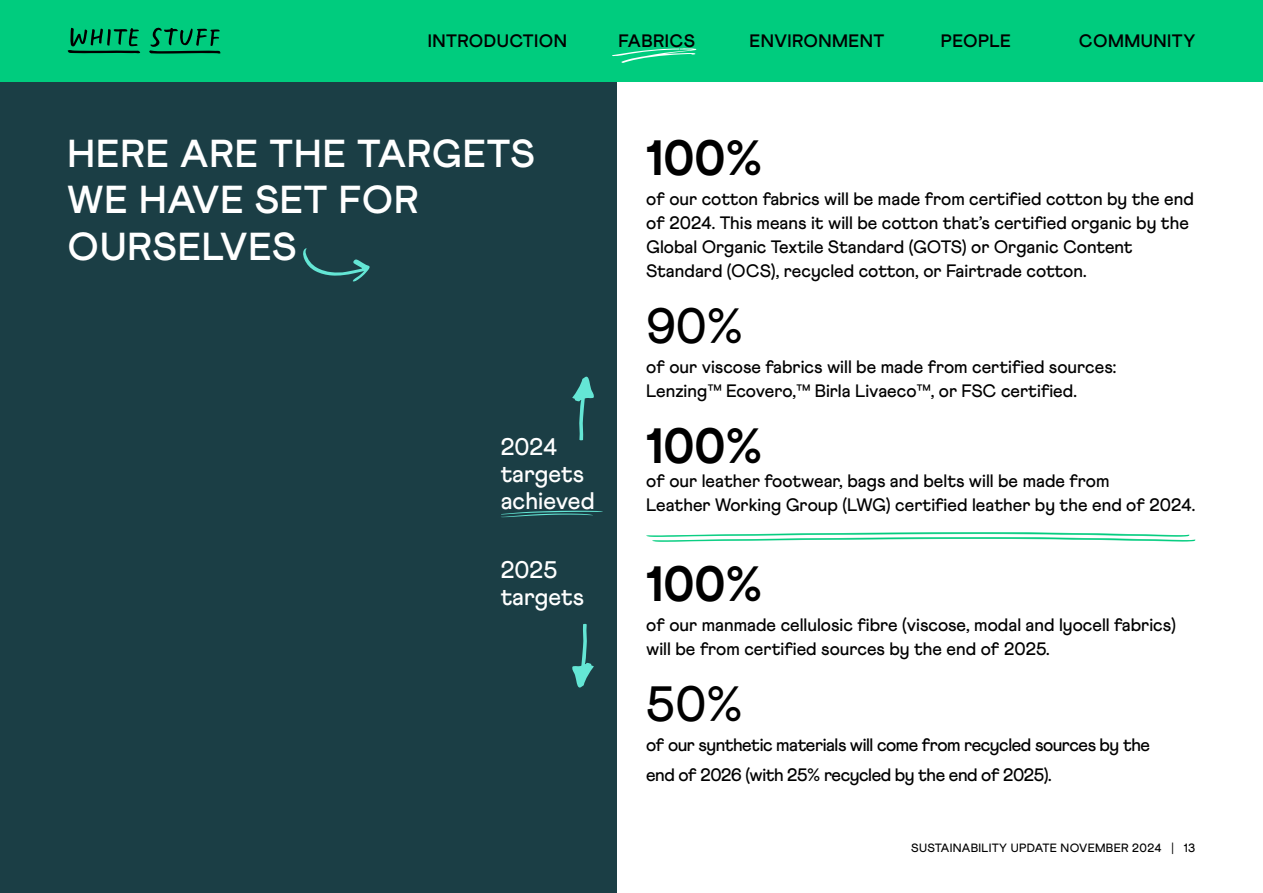
<style>
.page{position:relative;width:1263px;height:893px;background:#fff}
.page>*{position:absolute;margin:0;border:0;box-sizing:border-box;transform-origin:0 0}
.t1{font:800 49.5px "Athletics";color:#000}
.t2{font:500 49.5px "Athletics";color:#000}
.t3{font:700 39px "Athletics";letter-spacing:.025em;color:#fff}
.t4{font:500 24px/27px "Athletics";color:#fff}
.t5{font:500 18px/24px "Athletics";color:#000}
.t6{font:500 18px/30px "Athletics";letter-spacing:-.025em;color:#000}
.t7{font:700 18px "Athletics";letter-spacing:.025em;color:#000}
.t8{font:500 12px "Athletics";letter-spacing:.025em;color:#000}
</style>
<div class="page">
<div style="left:0;top:81px;width:616px;height:812px;background:#1b3e45"></div>
<div style="left:0;top:0;width:1263px;height:81px;background:#00cc7e"></div>
<svg style="left:612px;top:48px;width:84px;height:15px"></svg>
<svg style="left:68px;top:28px;width:73px;height:25px"></svg>
<svg style="left:149px;top:28px;width:71px;height:26px"></svg>
<svg style="left:303px;top:248px;width:67px;height:34px"></svg>
<svg style="left:646px;top:532px;width:549px;height:10px"></svg>
<svg style="left:572px;top:376px;width:22px;height:65px"></svg>
<svg style="left:572px;top:623px;width:22px;height:65px"></svg>
<svg style="left:501px;top:511px;width:102px;height:6px"></svg>
<p class="t7" style="left:428px;top:30px;width:141px">INTRODUCTION</p>
<p class="t7" style="left:619px;top:30px;width:78px">FABRICS</p>
<p class="t7" style="left:749px;top:30px;width:136px">ENVIRONMENT</p>
<p class="t7" style="left:941px;top:30px;width:72px">PEOPLE</p>
<p class="t7" style="left:1079px;top:30px;width:118px">COMMUNITY</p>
<p class="t3" style="left:68px;top:130px;width:468px">HERE ARE THE TARGETS</p>
<p class="t3" style="left:68px;top:177px;width:352px">WE HAVE SET FOR</p>
<p class="t3" style="left:68px;top:224px;width:230px">OURSELVES</p>
<p class="t4" style="left:501px;top:433px;width:58px">2024</p>
<p class="t4" style="left:501px;top:460px;width:95px">targets achieved</p>
<p class="t4" style="left:501px;top:557px;width:58px">2025</p>
<p class="t4" style="left:501px;top:584px;width:85px">targets</p>
<p class="t1" style="left:646px;top:128px;width:117px">100%</p>
<p class="t5" style="left:646px;top:187px;width:549px">of our cotton fabrics will be made from certified cotton by the end of 2024. This means it will be cotton that’s certified organic by the<br>Global Organic Textile Standard (GOTS) or Organic Content</p>
<p class="t5" style="left:646px;top:259px;width:442px">Standard (OCS), recycled cotton, or Fairtrade cotton.</p>
<p class="t2" style="left:646px;top:297px;width:98px">90%</p>
<p class="t5" style="left:646px;top:355px;width:472px">of our viscose fabrics will be made from certified sources:<br>Lenzing™ Ecovero,™ Birla Livaeco™, or FSC certified.</p>
<p class="t1" style="left:646px;top:416px;width:117px">100%</p>
<p class="t5" style="left:646px;top:469px;width:551px">of our leather footwear, bags and belts will be made from<br>Leather Working Group (LWG) certified leather by the end of 2024.</p>
<p class="t1" style="left:646px;top:554px;width:117px">100%</p>
<p class="t5" style="left:646px;top:613px;width:531px">of our manmade cellulosic fibre (viscose, modal and lyocell fabrics) will be from certified sources by the end of 2025.</p>
<p class="t2" style="left:646px;top:675px;width:98px">50%</p>
<p class="t6" style="left:646px;top:730px;width:505px">of our synthetic materials will come from recycled sources by the end of 2026 (with 25% recycled by the end of 2025).</p>
<p class="t8" style="left:911px;top:841px;width:285px">SUSTAINABILITY UPDATE NOVEMBER 2024 | 13</p>
</div>
